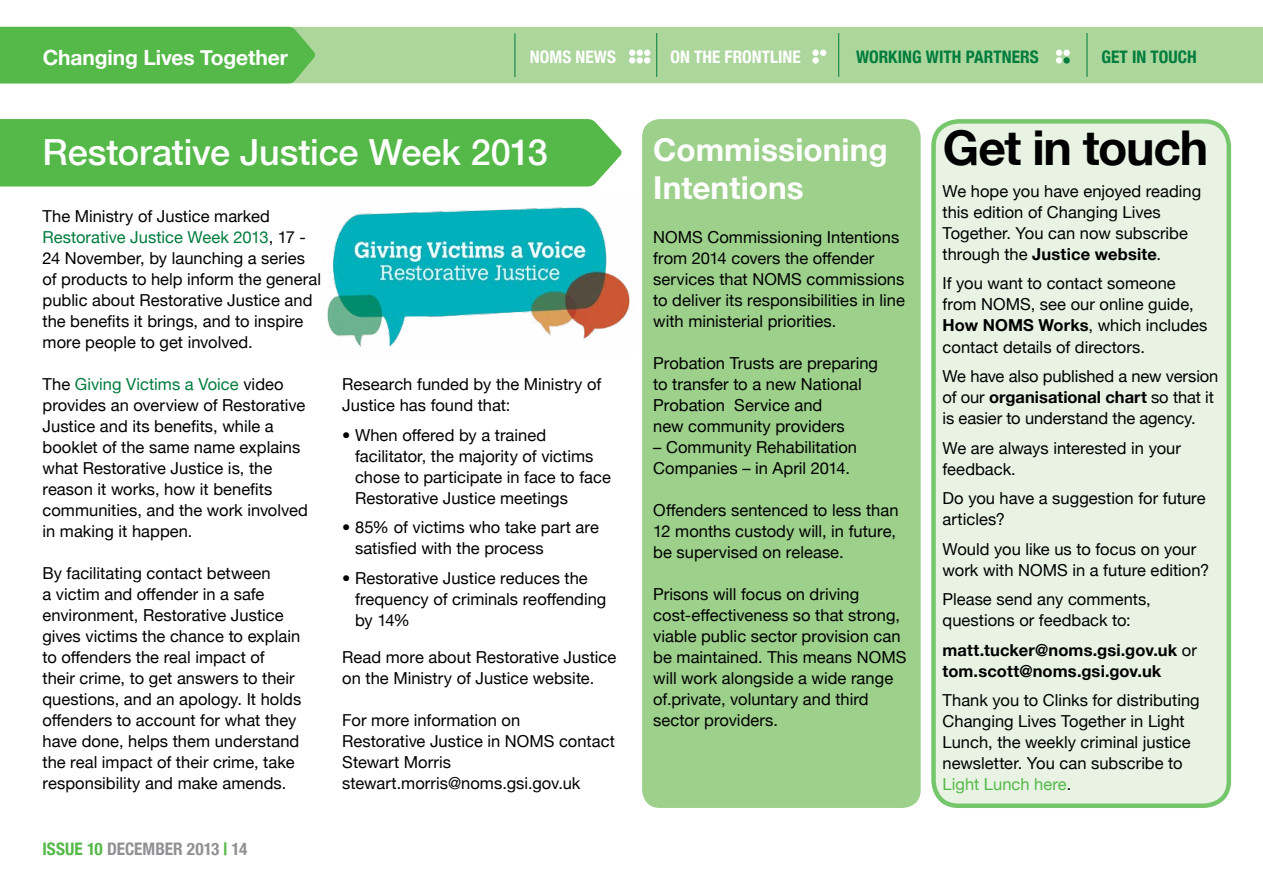
<style>
.page{position:relative;width:1263px;height:893px;background:#fff}
.page>*{position:absolute;margin:0;border:0;box-sizing:border-box;transform-origin:0 0}
.Sub_header{font:700 48px "Helvetica Neue";letter-spacing:-.025em;color:#000}
.t1{font:500 36px "Helvetica Neue";letter-spacing:-.005em;color:#fff}
.Heading_-_Green{font:700 31.5px/37.8px "Helvetica Neue";color:#fff}
.t2{font:700 21px "Helvetica Neue";letter-spacing:-.005em;color:#fff}
.t3{font:700 condensed 17.25px "Helvetica Neue";color:#007c3d}
.t4{font:700 condensed 17.25px "Helvetica Neue";color:#919195}
.t5{font:700 condensed 17.25px "Helvetica Neue";color:#fff}
.Body{font:16.5px/21px "Helvetica Neue";color:#000}
.Pull_Out{font:16.5px/21px "Helvetica Neue";letter-spacing:.005em;color:#000}
.Body-2{font:700 16.5px/21px "Helvetica Neue";letter-spacing:.005em;color:#000}
.s1{color:#007c3d}
.s2{color:#54b948}
.s3{font-weight:700}
.s4{font-weight:400}
</style>
<div class="page">
<div style="left:0;top:119px;width:622px;height:68px;background:#54b948"></div>
<div style="left:315px;top:27px;width:948px;height:56px;background:#acd69c"></div>
<hr style="left:514px;top:33px;width:1px;height:44px;background:#007c3d">
<hr style="left:838px;top:33px;width:1px;height:44px;background:#007c3d">
<hr style="left:656px;top:33px;width:1px;height:44px;background:#007c3d">
<hr style="left:1087px;top:33px;width:1px;height:44px;background:#007c3d">
<div style="left:0;top:27px;width:315px;height:56px;background:#54b948"></div>
<div style="left:933px;top:121px;width:296px;height:685px;background:#e3f1de;border-radius:25px"></div>
<div style="left:931px;top:119px;width:300px;height:689px;border:4px solid #54b948;border-radius:25px"></div>
<div style="left:642px;top:119px;width:279px;height:689px;background:#9cd08b;border-radius:18px"></div>
<img style="left:327px;top:207px;width:303px;height:140px">
<svg style="left:820px;top:50px;width:6px;height:6px"></svg>
<div style="left:636px;top:50px;width:7px;height:6px;background:#fff;border-radius:50%"></div>
<div style="left:812px;top:50px;width:7px;height:6px;background:#fff;border-radius:50%"></div>
<svg style="left:629px;top:50px;width:6px;height:6px"></svg>
<div style="left:812px;top:57px;width:7px;height:7px;background:#fff;border-radius:50%"></div>
<div style="left:629px;top:57px;width:6px;height:7px;background:#fff;border-radius:50%"></div>
<div style="left:1063px;top:50px;width:7px;height:6px;background:#fff;border-radius:50%"></div>
<svg style="left:1056px;top:50px;width:6px;height:6px"></svg>
<div style="left:1056px;top:57px;width:6px;height:7px;background:#fff;border-radius:50%"></div>
<svg style="left:644px;top:50px;width:6px;height:6px"></svg>
<div style="left:636px;top:57px;width:7px;height:7px;background:#fff;border-radius:50%"></div>
<div style="left:644px;top:57px;width:6px;height:7px;background:#fff;border-radius:50%"></div>
<div style="left:1063px;top:57px;width:7px;height:7px;background:#007c3d;border-radius:50%"></div>
<p class="t2" style="left:43px;top:39px;width:247px">Changing Lives Together</p>
<p class="t5" style="left:530px;top:43px;width:88px">NOMS NEWS</p>
<p class="t5" style="left:670px;top:43px;width:132px">ON THE FRONTLINE</p>
<p class="t3" style="left:856px;top:43px;width:184px">WORKING WITH PARTNERS</p>
<p class="t3" style="left:1101px;top:43px;width:97px">GET IN TOUCH</p>
<p class="t1" style="left:43px;top:123px;width:507px">Restorative Justice Week 2013</p>
<p class="Body" style="left:43px;top:204px;width:280px">The Ministry of Justice marked <span class="s1">Restorative Justice Week 2013</span>, 17 - 24 November, by launching a series of products to help inform the general public about Restorative Justice and the benefits it brings, and to inspire more people to get involved.</p>
<p class="Body" style="left:43px;top:372px;width:267px">The <span class="s1">Giving Victims a Voice</span> video provides an overview of Restorative<br>Justice and its benefits, while a booklet of the same name explains what Restorative Justice is, the reason it works, how it benefits communities, and the work involved in making it happen.</p>
<p class="Body" style="left:43px;top:562px;width:260px">By facilitating contact between<br>a victim and offender in a safe environment, Restorative Justice gives victims the chance to explain to offenders the real impact of their crime, to get answers to their questions, and an apology. It holds offenders to account for what they have done, helps them understand the real impact of their crime, take responsibility and make amends.</p>
<p class="t4" style="left:43px;top:835px;width:206px"><span class="s2">ISSUE 10</span> DECEMBER 2013 <span class="s2">|</span> 14</p>
<p class="Body" style="left:342px;top:373px;width:260px">Research funded by the Ministry of<br>Justice has found that:</p>
<p class="Body" style="left:355px;top:423px;width:257px;text-indent:-13px">• When offered by a trained facilitator, the majority of victims chose to participate in face to face<br>Restorative Justice meetings</p>
<p class="Body" style="left:355px;top:515px;width:245px;text-indent:-13px">• 85% of victims who take part are satisfied with the process</p>
<p class="Body" style="left:355px;top:566px;width:253px;text-indent:-13px">• Restorative Justice reduces the frequency of criminals reoffending by 14%</p>
<p class="Body" style="left:342px;top:645px;width:275px">Read more about Restorative Justice on the Ministry of Justice website.</p>
<p class="Body" style="left:342px;top:708px;width:274px">For more information on<br>Restorative Justice in NOMS contact<br>Stewart Morris stewart.morris@noms.gsi.gov.uk</p>
<p class="Heading_-_Green" style="left:653px;top:129px;width:236px">Commissioning<br>Intentions</p>
<p class="Pull_Out" style="left:653px;top:225px;width:253px">NOMS Commissioning Intentions from 2014 covers the offender services that NOMS commissions to deliver its responsibilities in line with ministerial priorities.</p>
<p class="Pull_Out" style="left:653px;top:351px;width:226px">Probation Trusts are preparing to transfer to a new National<br>Probation Service and<br>new community providers</p>
<p class="Pull_Out" style="left:653px;top:435px;width:205px">– Community Rehabilitation<br>Companies – in April 2014.</p>
<p class="Pull_Out" style="left:653px;top:498px;width:247px">Offenders sentenced to less than<br>12 months custody will, in future, be supervised on release.</p>
<p class="Pull_Out" style="left:653px;top:582px;width:255px">Prisons will focus on driving cost-effectiveness so that strong, viable public sector provision can be maintained. This means NOMS will work alongside a wide range of.private, voluntary and third sector providers.</p>
<p class="Sub_header" style="left:943px;top:105px;width:267px">Get in touch</p>
<p class="Body" style="left:942px;top:179px;width:260px">We hope you have enjoyed reading this edition of Changing Lives<br>Together. You can now subscribe through the <span class="s3">Justice website</span>.</p>
<p class="Body" style="left:942px;top:272px;width:266px">If you want to contact someone from NOMS, see our online guide,<br><span class="s3">How NOMS Works</span>, which includes contact details of directors.</p>
<p class="Body" style="left:942px;top:364px;width:277px">We have also published a new version of our <span class="s3">organisational chart</span> so that it is easier to understand the agency.</p>
<p class="Body" style="left:942px;top:436px;width:240px">We are always interested in your feedback.</p>
<p class="Body" style="left:942px;top:486px;width:265px">Do you have a suggestion for future articles?</p>
<p class="Body" style="left:942px;top:537px;width:268px">Would you like us to focus on your work with NOMS in a future edition?</p>
<p class="Body" style="left:942px;top:587px;width:210px">Please send any comments, questions or feedback to:</p>
<p class="Body-2" style="left:942px;top:638px;width:256px">matt.tucker@noms.gsi.gov.uk <span class="s4">or </span>tom.scott@noms.gsi.gov.uk</p>
<p class="Body" style="left:942px;top:688px;width:259px">Thank you to Clinks for distributing<br>Changing Lives Together in Light<br>Lunch, the weekly criminal justice newsletter. You can subscribe to<br><span class="s2">Light Lunch here</span>.</p>
</div>
